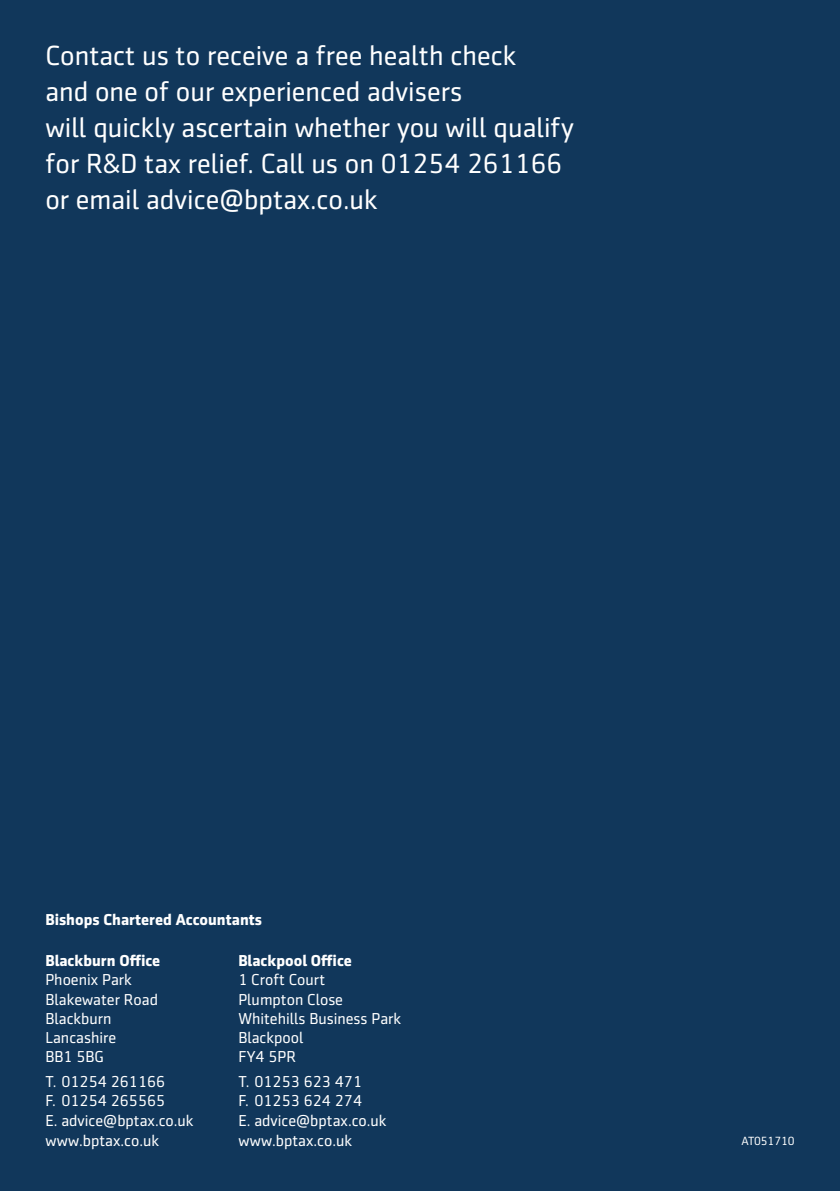
<style>
.page{position:relative;width:840px;height:1191px;background:#fff}
.page>*{position:absolute;margin:0;border:0;box-sizing:border-box;transform-origin:0 0}
.LARGE_WHITE{font:28px/36px "Sentico Sans DT";color:#fff}
.t1{font:16px/19.4px "Sentico Sans DT";color:#fff}
.t2{font:700 16px/19.2px "Sentico Sans DT";color:#fff}
.t3{font:12px "Sentico Sans DT";letter-spacing:-.01em;color:#fff}
.s1{font-weight:400}
</style>
<div class="page">
<div style="left:0;top:0;width:839px;height:1191px;background:#11375b"></div>
<p class="LARGE_WHITE" style="left:45px;top:38px;width:529px">Contact us to receive a free health check<br>and one of our experienced advisers<br>will quickly ascertain whether you will qualify for R&amp;D tax relief. Call us on 01254 261166 or email advice@bptax.co.uk</p>
<p class="t2" style="left:45px;top:909px;width:218px">Bishops Chartered Accountants</p>
<p class="t2" style="left:45px;top:951px;width:116px">Blackburn Office<br><span class="s1">Phoenix Park</span></p>
<p class="t1" style="left:45px;top:989px;width:114px">Blakewater Road</p>
<p class="t1" style="left:45px;top:1008px;width:68px">Blackburn</p>
<p class="t1" style="left:45px;top:1028px;width:72px">Lancashire</p>
<p class="t1" style="left:45px;top:1047px;width:60px">BB1 5BG</p>
<p class="t1" style="left:45px;top:1072px;width:150px">T. 01254 261166<br>F. 01254 265565<br>E. advice@bptax.co.uk www.bptax.co.uk</p>
<p class="t2" style="left:238px;top:951px;width:115px">Blackpool Office<br><span class="s1">1 Croft Court</span></p>
<p class="t1" style="left:238px;top:989px;width:106px">Plumpton Close</p>
<p class="t1" style="left:238px;top:1008px;width:164px">Whitehills Business Park</p>
<p class="t1" style="left:238px;top:1028px;width:67px">Blackpool</p>
<p class="t1" style="left:238px;top:1047px;width:59px">FY4 5PR</p>
<p class="t1" style="left:238px;top:1072px;width:150px">T. 01253 623 471<br>F. 01253 624 274<br>E. advice@bptax.co.uk www.bptax.co.uk</p>
<p class="t3" style="left:741px;top:1134px;width:55px">AT051710</p>
</div>
